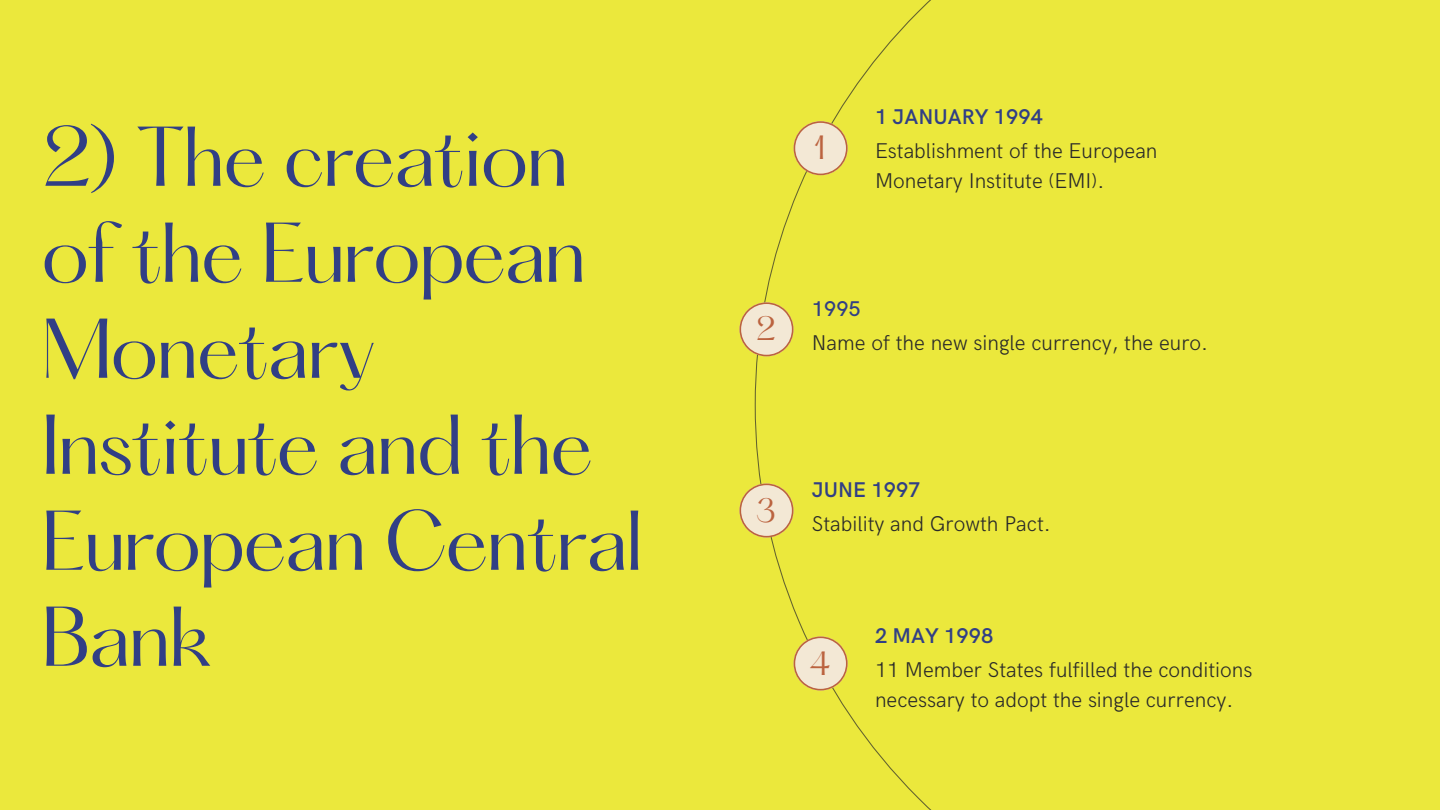
<style>
.page{position:relative;width:1440px;height:810px;background:#ebe83c}
.page>*{position:absolute;margin:0;border:0;box-sizing:border-box;transform-origin:0 0}
.t1{font:74px/96px "Hatton";letter-spacing:-.03em;color:#313f85}
.t2{font:29.4px "Hatton";color:#bb633f}
.t3{font:300 21.4px/29.9px "HK Grotesk";color:#292929}
.t4{font:600 21.4px "HK Grotesk";color:#313f85}
.t5{font:500 21.4px "HK Grotesk";color:#313f85}
</style>
<div class="page">
<svg style="left:794px;top:121px;width:54px;height:54px"></svg>
<svg style="left:794px;top:636px;width:54px;height:54px"></svg>
<svg style="left:739px;top:302px;width:54px;height:54px"></svg>
<svg style="left:739px;top:484px;width:54px;height:54px"></svg>
<h1 class="t1" style="left:41px;top:117px;width:603px">2) The creation of the European<br>Monetary<br>Institute and the<br>European Central<br>Bank</h1>
<h2 class="t2" style="left:814px;top:134px;width:13px">1</h2>
<p class="t4" style="left:875px;top:105px;width:169px">1 JANUARY 1994</p>
<p class="t3" style="left:875px;top:137px;width:284px">Establishment of the European<br>Monetary Institute (EMI).</p>
<h2 class="t2" style="left:756px;top:315px;width:21px">2</h2>
<p class="t5" style="left:812px;top:297px;width:50px">1995</p>
<p class="t3" style="left:812px;top:329px;width:398px">Name of the new single currency, the euro.</p>
<h2 class="t2" style="left:756px;top:496px;width:21px">3</h2>
<p class="t4" style="left:812px;top:478px;width:110px">JUNE 1997</p>
<p class="t3" style="left:812px;top:510px;width:240px">Stability and Growth Pact.</p>
<h2 class="t2" style="left:809px;top:649px;width:23px">4</h2>
<p class="t4" style="left:875px;top:624px;width:120px">2 MAY 1998</p>
<p class="t3" style="left:875px;top:656px;width:379px">11 Member States fulfilled the conditions necessary to adopt the single currency.</p>
</div>
